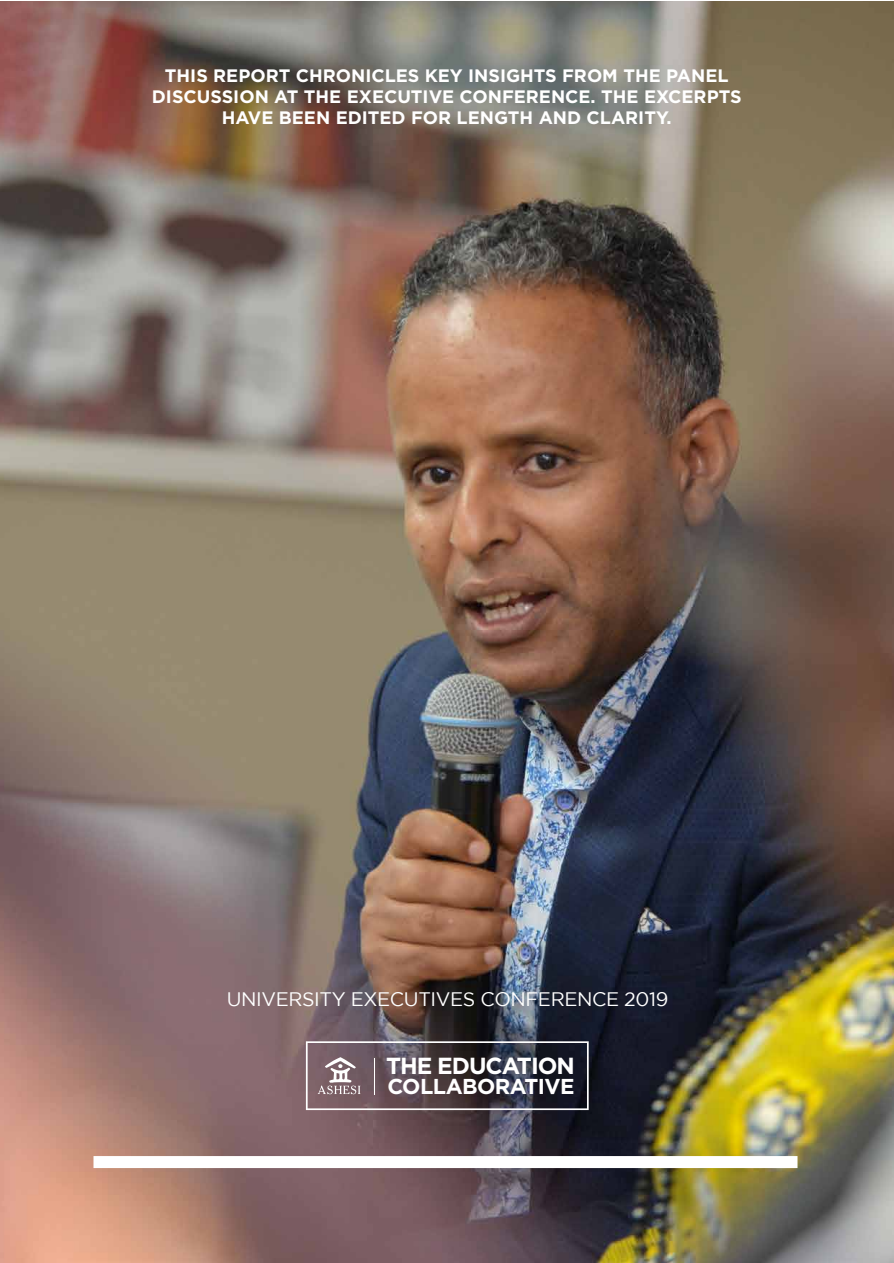
<style>
.page{position:relative;width:894px;height:1263px;background:#fff}
.page>*{position:absolute;margin:0;border:0;box-sizing:border-box;transform-origin:0 0}
.t1{font:700 23.25px "Gotham";letter-spacing:-.045em;color:#fff}
.t2{font:700 21.6px "Gotham";letter-spacing:-.025em;color:#fff}
.t3{font:19.5px "Gotham";letter-spacing:-.02em;color:#fff}
.t4{font:700 18px/21px "Gotham";color:#fff;text-align:center}
</style>
<div class="page">
<img style="left:0;top:1px;width:894px;height:1262px">
<svg style="left:306px;top:1041px;width:282px;height:69px;background:#544a53"></svg>
<hr style="left:374px;top:1058px;width:1px;height:37px;background:#fff">
<div style="left:93px;top:1156px;width:704px;height:12px;background:#fff"></div>
<p class="t4" style="left:152px;top:65px;width:591px">THIS REPORT CHRONICLES KEY INSIGHTS FROM THE PANEL<br>DISCUSSION AT THE EXECUTIVE CONFERENCE. THE EXCERPTS<br>HAVE BEEN EDITED FOR LENGTH AND CLARITY.</p>
<p class="t3" style="left:227px;top:988px;width:443px">UNIVERSITY EXECUTIVES CONFERENCE 2019</p>
<p class="t1" style="left:386px;top:1050px;width:190px">THE EDUCATION</p>
<p class="t2" style="left:387px;top:1072px;width:189px">COLLABORATIVE</p>
</div>
